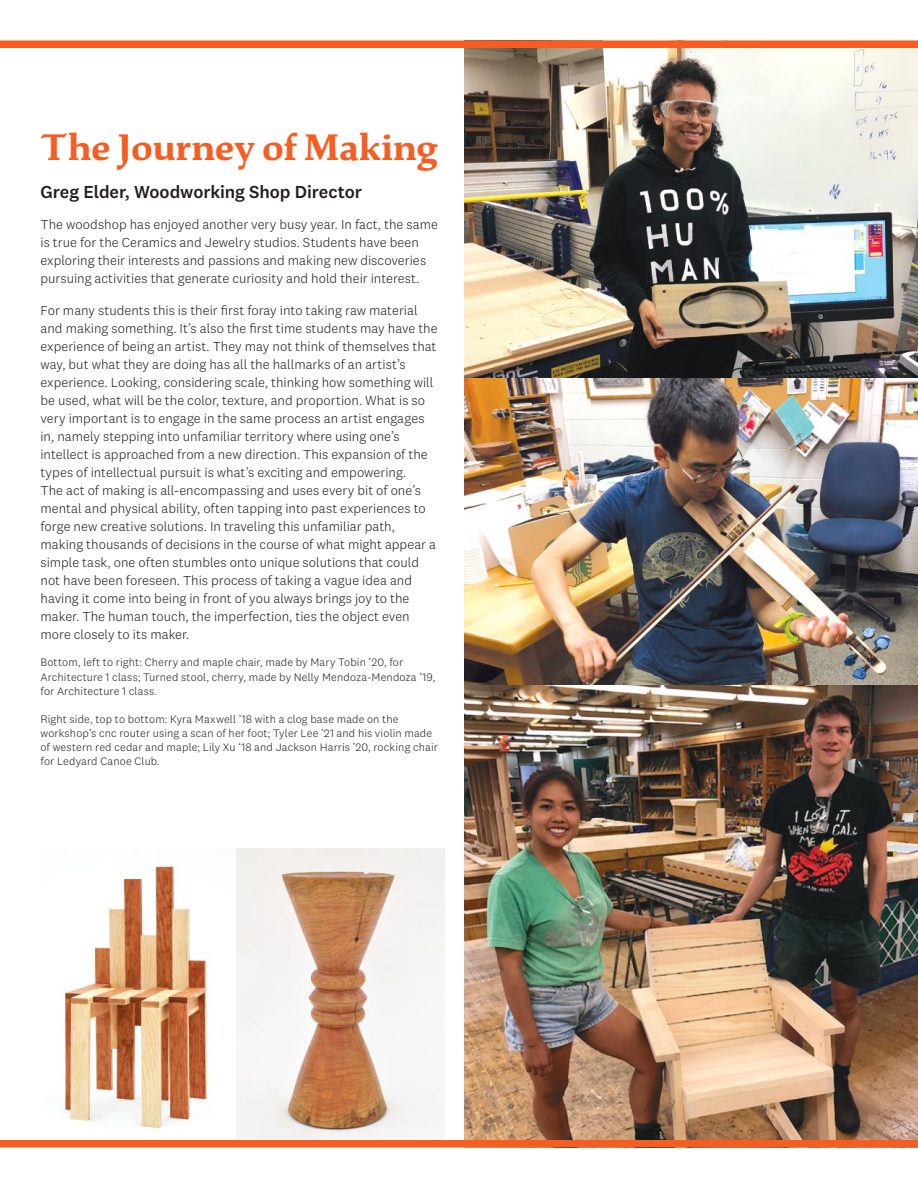
<style>
.page{position:relative;width:918px;height:1188px;background:#fff}
.page>*{position:absolute;margin:0;border:0;box-sizing:border-box;transform-origin:0 0}
.t1{font:700 39px "Dartmouth Ruzicka";letter-spacing:.005em;color:#f55d21}
.t2{font:500 18px "National 2";letter-spacing:-.005em;color:#241f1f}
.t3{font:300 13.5px/18px "National 2";color:#241f1f}
.t4{font:300 11.25px/14.2px "National 2";letter-spacing:.015em;color:#241f1f}
</style>
<div class="page">
<img style="left:236px;top:849px;width:209px;height:291px">
<img style="left:464px;top:685px;width:454px;height:455px">
<img style="left:464px;top:378px;width:454px;height:307px">
<img style="left:464px;top:48px;width:454px;height:330px">
<img style="left:63px;top:862px;width:146px;height:268px">
<div style="left:0;top:40px;width:918px;height:8px;background:#f55d21"></div>
<div style="left:0;top:1140px;width:918px;height:8px;background:#f55d21"></div>
<h1 class="t1" style="left:40px;top:125px;width:399px">The Journey of Making</h1>
<h2 class="t2" style="left:40px;top:181px;width:323px">Greg Elder, Woodworking Shop Director</h2>
<p class="t3" style="left:40px;top:215px;width:399px">The woodshop has enjoyed another very busy year. In fact, the same is true for the Ceramics and Jewelry studios. Students have been exploring their interests and passions and making new discoveries pursuing activities that generate curiosity and hold their interest.</p>
<p class="t3" style="left:40px;top:301px;width:399px">For many students this is their first foray into taking raw material and making something. It’s also the first time students may have the experience of being an artist. They may not think of themselves that way, but what they are doing has all the hallmarks of an artist’s experience. Looking, considering scale, thinking how something will be used, what will be the color, texture, and proportion. What is so very important is to engage in the same process an artist engages in, namely stepping into unfamiliar territory where using one’s intellect is approached from a new direction. This expansion of the types of intellectual pursuit is what’s exciting and empowering.<br>The act of making is all-encompassing and uses every bit of one’s mental and physical ability, often tapping into past experiences to forge new creative solutions. In traveling this unfamiliar path, making thousands of decisions in the course of what might appear a simple task, one often stumbles onto unique solutions that could not have been foreseen. This process of taking a vague idea and having it come into being in front of you always brings joy to the maker. The human touch, the imperfection, ties the object even more closely to its maker.</p>
<p class="t4" style="left:40px;top:655px;width:396px">Bottom, left to right: Cherry and maple chair, made by Mary Tobin ’20, for<br>Architecture 1 class; Turned stool, cherry, made by Nelly Mendoza-Mendoza ’19, for Architecture 1 class.</p>
<p class="t4" style="left:40px;top:712px;width:399px">Right side, top to bottom: Kyra Maxwell ’18 with a clog base made on the workshop’s cnc router using a scan of her foot; Tyler Lee ’21 and his violin made of western red cedar and maple; Lily Xu ‘18 and Jackson Harris ’20, rocking chair for Ledyard Canoe Club.</p>
</div>
